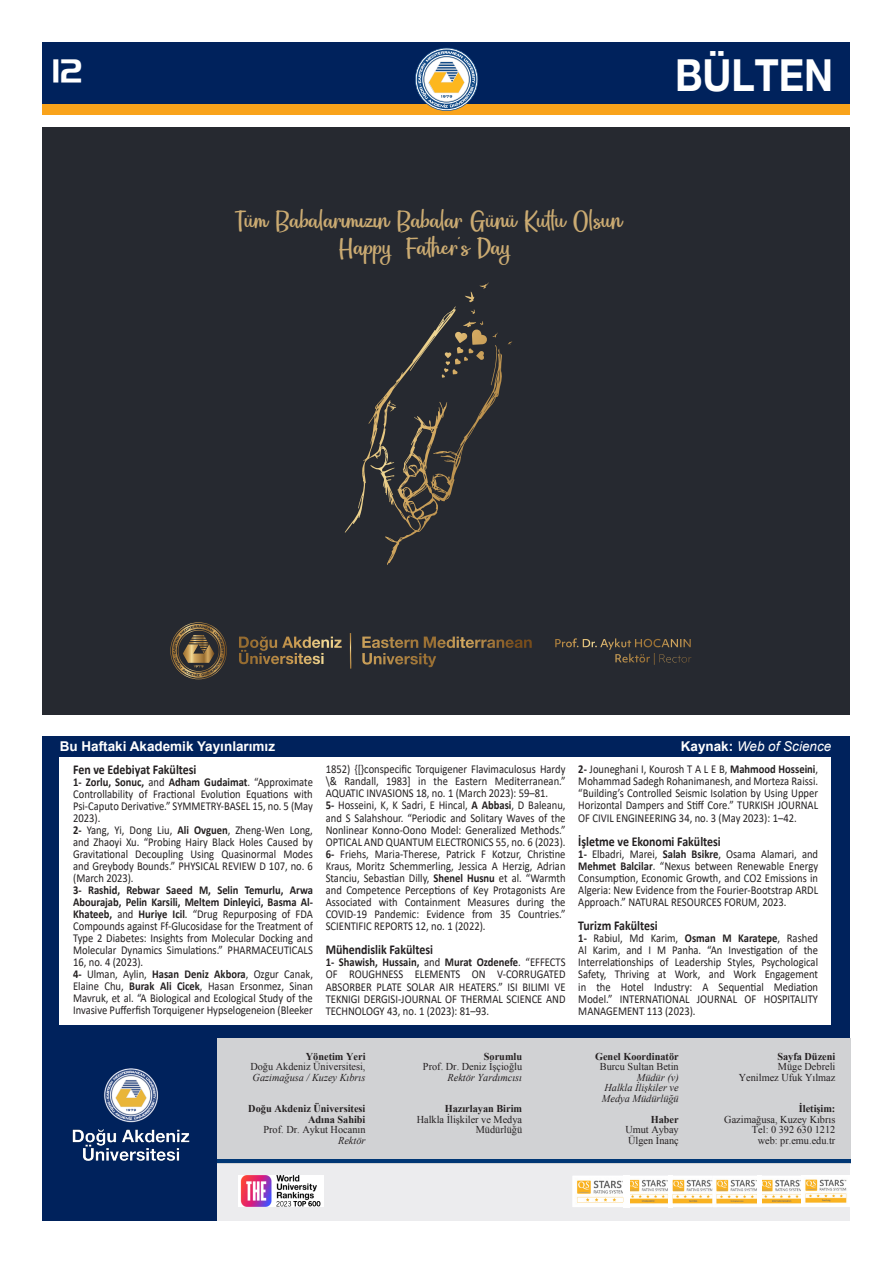
<style>
.page{position:relative;width:893px;height:1263px;background:#fff}
.page>*{position:absolute;margin:0;border:0;box-sizing:border-box;transform-origin:0 0}
.t1{font:700 44.1px "Helvetica Neue EMU";color:#fff;scale:.89 1}
.t2{font:31.5px "Handel EMU";color:#fff}
.t3{font:25.05px/27.5px "Astronauta Script";color:#cbab72;text-align:center}
.t4{font:700 13.5px "Calibri";color:#231f20;scale:.88 1}
.t5{font:700 13.5px "Arial";color:#fff}
.t6{font:italic 13.5px "Arial";color:#fff}
.t7{font:12px/12px "Calibri";color:#231f20;text-align:justify;scale:.88 1}
.t8{font:10.5px/10.5px "Times New Roman EMU";color:#231f20;text-align:right}
.t9{font:700 10.5px "Times New Roman EMU";color:#231f20}
.t10{font:italic 10.5px "Times New Roman EMU";color:#231f20}
.s1{font-weight:700;font-style:normal}
.s2{font-weight:700}
</style>
<div class="page">
<div style="left:43px;top:128px;width:807px;height:587px;background:#262930"></div>
<div style="left:43px;top:43px;width:807px;height:72px;background:#f9a31b"></div>
<div style="left:43px;top:43px;width:807px;height:61px;background:#00225c"></div>
<svg style="left:415px;top:48px;width:63px;height:63px"></svg>
<div style="left:43px;top:1038px;width:807px;height:182px;background:#ececee"></div>
<div style="left:43px;top:1028px;width:807px;height:10px;background:#00225c"></div>
<div style="left:43px;top:1037px;width:174px;height:183px;background:#00225c"></div>
<img style="left:72px;top:1068px;width:118px;height:93px">
<div style="left:217px;top:1038px;width:633px;height:125px;background:#d1d2d4"></div>
<img style="left:239px;top:1176px;width:84px;height:30px">
<hr style="left:217px;top:1159px;width:633px;height:4px;background:#013775">
<svg style="left:572px;top:1176px;width:185px;height:31px;background:#f0e2c6"></svg>
<img style="left:762px;top:1176px;width:39px;height:31px">
<img style="left:757px;top:1176px;width:5px;height:31px">
<img style="left:801px;top:1176px;width:49px;height:31px">
<div style="left:43px;top:736px;width:807px;height:301px;background:#00225c"></div>
<div style="left:60px;top:757px;width:771px;height:268px;background:#fff"></div>
<svg style="left:170px;top:622px;width:57px;height:57px"></svg>
<svg style="left:239px;top:636px;width:103px;height:28px"></svg>
<svg style="left:362px;top:636px;width:170px;height:31px"></svg>
<hr style="left:350px;top:633px;width:1px;height:36px;background:#fff">
<svg style="left:555px;top:638px;width:136px;height:27px"></svg>
<svg style="left:345px;top:308px;width:153px;height:225px"></svg>
<svg style="left:465px;top:282px;width:24px;height:20px"></svg>
<p class="t2" style="left:52px;top:52px;width:31px">12</p>
<p class="t1" style="left:675px;top:48px;width:179px">BÜLTEN</p>
<p class="t3" style="left:234px;top:207px;width:390px">Tüm Babalarımızın Babalar Günü Kutlu Olsun<br>Happy Father’s Day</p>
<p class="t5" style="left:60px;top:737px;width:217px">Bu Haftaki Akademik Yayınlarımız</p>
<p class="t6" style="left:681px;top:738px;width:152px"><span class="s1">Kaynak:</span> Web of Science</p>
<p class="t4" style="left:73px;top:760px;width:142px">Fen ve Edebiyat Fakültesi</p>
<p class="t7" style="left:73px;top:776px;width:274px"><span class="s2">1- Zorlu, Sonuc,</span> and <span class="s2">Adham Gudaimat</span>. “Approximate Controllability of Fractional Evolution Equations with Psi-Caputo Derivative.” SYMMETRY-BASEL 15, no. 5 (May 2023).</p>
<p class="t7" style="left:73px;top:824px;width:274px"><span class="s2">2-</span> Yang, Yi, Dong Liu, <span class="s2">Ali Ovguen</span>, Zheng-Wen Long, and Zhaoyi Xu. “Probing Hairy Black Holes Caused by Gravitational Decoupling Using Quasinormal Modes and Greybody Bounds.” PHYSICAL REVIEW D 107, no. 6 (March 2023).</p>
<p class="t7" style="left:73px;top:884px;width:274px"><span class="s2">3- Rashid, Rebwar Saeed M, Selin Temurlu, Arwa Abourajab, Pelin Karsili, Meltem Dinleyici, Basma Al-Khateeb,</span> and <span class="s2">Huriye Icil</span>. “Drug Repurposing of FDA Compounds against Ff-Glucosidase for the Treatment of Type 2 Diabetes: Insights from Molecular Docking and Molecular Dynamics Simulations.” PHARMACEUTICALS 16, no. 4 (2023).</p>
<p class="t7" style="left:73px;top:968px;width:274px"><span class="s2">4-</span> Ulman, Aylin, <span class="s2">Hasan Deniz Akbora</span>, Ozgur Canak, Elaine Chu, <span class="s2">Burak Ali Cicek</span>, Hasan Ersonmez, Sinan Mavruk, et al. “A Biological and Ecological Study of the Invasive Pufferfish Torquigener Hypselogeneion (Bleeker</p>
<p class="t7" style="left:326px;top:763px;width:274px">1852) {[}conspecific Torquigener Flavimaculosus Hardy \&amp; Randall, 1983] in the Eastern Mediterranean.” AQUATIC INVASIONS 18, no. 1 (March 2023): 59–81.</p>
<p class="t7" style="left:326px;top:799px;width:274px"><span class="s2">5-</span> Hosseini, K, K Sadri, E Hincal, <span class="s2">A Abbasi</span>, D Baleanu, and S Salahshour. “Periodic and Solitary Waves of the Nonlinear Konno-Oono Model: Generalized Methods.” OPTICAL AND QUANTUM ELECTRONICS 55, no. 6 (2023).</p>
<p class="t7" style="left:326px;top:847px;width:274px"><span class="s2">6-</span> Friehs, Maria-Therese, Patrick F Kotzur, Christine Kraus, Moritz Schemmerling, Jessica A Herzig, Adrian Stanciu, Sebastian Dilly, <span class="s2">Shenel Husnu</span> et al. “Warmth and Competence Perceptions of Key Protagonists Are Associated with Containment Measures during the COVID-19 Pandemic: Evidence from 35 Countries.” SCIENTIFIC REPORTS 12, no. 1 (2022).</p>
<p class="t4" style="left:326px;top:940px;width:124px">Mühendislik Fakültesi</p>
<p class="t7" style="left:326px;top:956px;width:274px"><span class="s2">1- Shawish, Hussain,</span> and <span class="s2">Murat Ozdenefe</span>. “EFFECTS OF ROUGHNESS ELEMENTS ON V-CORRUGATED ABSORBER PLATE SOLAR AIR HEATERS.” ISI BILIMI VE TEKNIGI DERGISI-JOURNAL OF THERMAL SCIENCE AND TECHNOLOGY 43, no. 1 (2023): 81–93.</p>
<p class="t7" style="left:578px;top:763px;width:274px"><span class="s2">2-</span> Jouneghani I, Kourosh T A L E B, <span class="s2">Mahmood Hosseini</span>, Mohammad Sadegh Rohanimanesh, and Morteza Raissi. “Building’s Controlled Seismic Isolation by Using Upper Horizontal Dampers and Stiff Core.” TURKISH JOURNAL OF CIVIL ENGINEERING 34, no. 3 (May 2023): 1–42.</p>
<p class="t4" style="left:578px;top:832px;width:163px">İşletme ve Ekonomi Fakültesi</p>
<p class="t7" style="left:578px;top:847px;width:274px"><span class="s2">1-</span> Elbadri, Marei, <span class="s2">Salah Bsikre</span>, Osama Alamari, and <span class="s2">Mehmet Balcilar</span>. “Nexus between Renewable Energy Consumption, Economic Growth, and CO2 Emissions in Algeria: New Evidence from the Fourier-Bootstrap ARDL Approach.” NATURAL RESOURCES FORUM, 2023.</p>
<p class="t4" style="left:578px;top:916px;width:92px">Turizm Fakültesi</p>
<p class="t7" style="left:578px;top:932px;width:274px"><span class="s2">1-</span> Rabiul, Md Karim, <span class="s2">Osman M Karatepe</span>, Rashed Al Karim, and I M Panha. “An Investigation of the Interrelationships of Leadership Styles, Psychological Safety, Thriving at Work, and Work Engagement in the Hotel Industry: A Sequential Mediation Model.” INTERNATIONAL JOURNAL OF HOSPITALITY MANAGEMENT 113 (2023).</p>
<p class="t9" style="left:306px;top:1050px;width:61px">Yönetim Yeri</p>
<p class="t8" style="left:250px;top:1061px;width:117px">Doğu Akdeniz Üniversitesi,</p>
<p class="t10" style="left:253px;top:1071px;width:114px">Gazimağusa / Kuzey Kıbrıs</p>
<p class="t9" style="left:248px;top:1103px;width:119px">Doğu Akdeniz Üniversitesi</p>
<p class="t9" style="left:308px;top:1113px;width:59px">Adına Sahibi</p>
<p class="t8" style="left:263px;top:1124px;width:104px">Prof. Dr. Aykut Hocanın</p>
<p class="t10" style="left:338px;top:1134px;width:29px">Rektör</p>
<p class="t9" style="left:484px;top:1050px;width:40px">Sorumlu</p>
<p class="t8" style="left:423px;top:1061px;width:101px">Prof. Dr. Deniz İşçioğlu</p>
<p class="t10" style="left:448px;top:1071px;width:76px">Rektör Yardımcısı</p>
<p class="t9" style="left:445px;top:1102px;width:79px">Hazırlayan Birim</p>
<p class="t8" style="left:417px;top:1114px;width:107px">Halkla İlişkiler ve Medya<br>Müdürlüğü</p>
<p class="t9" style="left:595px;top:1050px;width:85px">Genel Koordinatör</p>
<p class="t8" style="left:600px;top:1061px;width:80px">Burcu Sultan Betin</p>
<p class="t10" style="left:637px;top:1071px;width:44px">Müdür (v)</p>
<p class="t10" style="left:604px;top:1081px;width:76px">Halkla İlişkiler ve</p>
<p class="t10" style="left:602px;top:1092px;width:78px">Medya Müdürlüğü</p>
<p class="t9" style="left:651px;top:1113px;width:30px">Haber</p>
<p class="t8" style="left:625px;top:1124px;width:55px">Umut Aybay</p>
<p class="t8" style="left:628px;top:1135px;width:52px">Ülgen İnanç</p>
<p class="t9" style="left:777px;top:1050px;width:60px">Sayfa Düzeni</p>
<p class="t8" style="left:778px;top:1061px;width:59px">Müge Debreli</p>
<p class="t8" style="left:739px;top:1072px;width:98px">Yenilmez Ufuk Yılmaz</p>
<p class="t9" style="left:799px;top:1102px;width:38px">İletişim:</p>
<p class="t8" style="left:724px;top:1114px;width:113px">Gazimağusa, Kuzey Kıbrıs</p>
<p class="t8" style="left:752px;top:1124px;width:85px">Tel: 0 392 630 1212</p>
<p class="t8" style="left:758px;top:1135px;width:79px">web: pr.emu.edu.tr</p>
</div>
